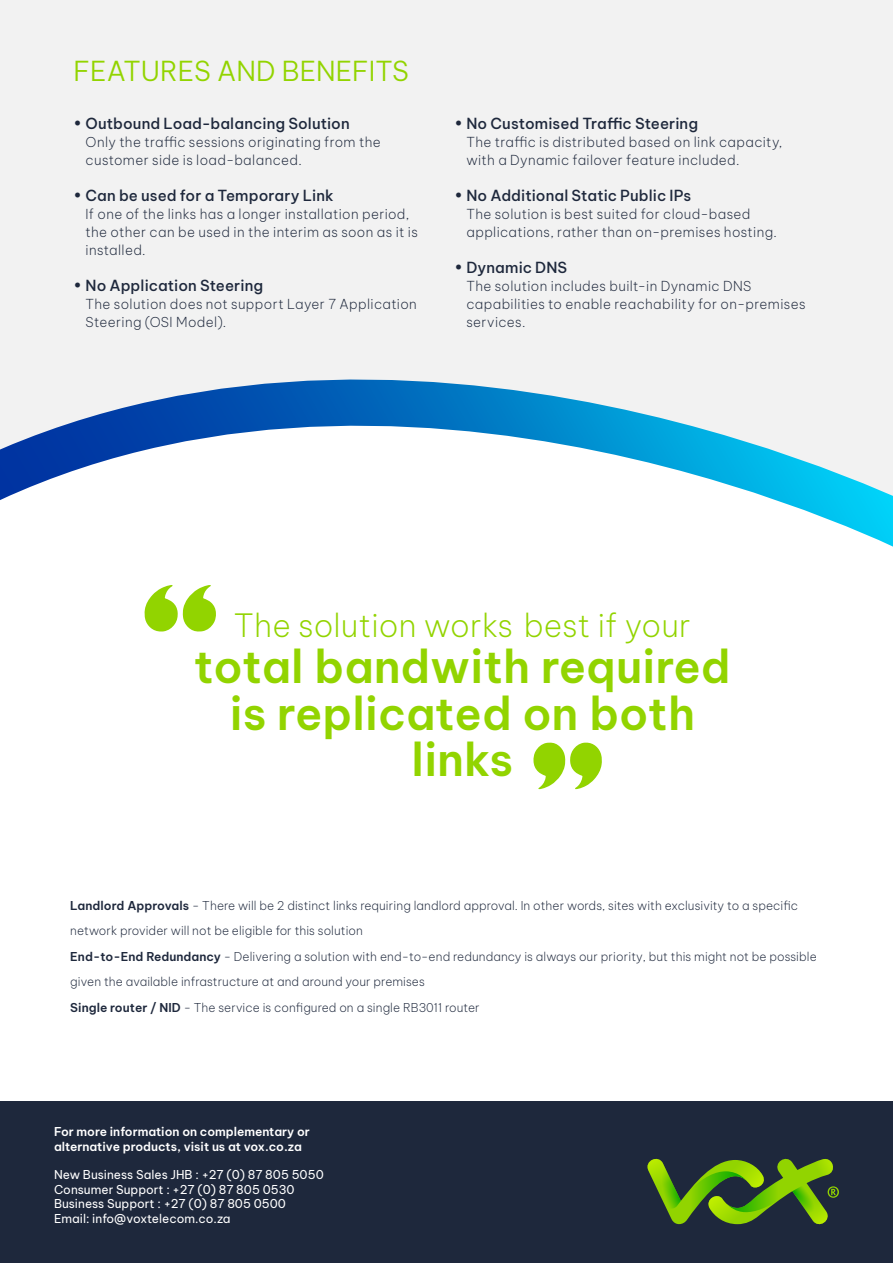
<style>
.page{position:relative;width:893px;height:1263px;background:#fff}
.page>*{position:absolute;margin:0;border:0;box-sizing:border-box;transform-origin:0 0}
.t1{font:600 45px/46.5px "Be Vietnam Pro";color:#92d400;text-align:center}
.t2{font:200 31.5px "Be Vietnam Pro";letter-spacing:.005em;color:#92d400}
.t3{font:300 27px "Be Vietnam Pro";color:#92d400}
.t4{font:500 15px "Be Vietnam Pro";letter-spacing:.005em;color:#1e283c}
.t5{font:200 13.5px/18px "Be Vietnam Pro";letter-spacing:.025em;color:#1e283c}
.t6{font:200 12px/25.5px "Be Vietnam Pro";letter-spacing:.005em;color:#1e283c}
.t7{font:12px "Be Vietnam Pro";color:#fff}
.t8{font:600 12px "Be Vietnam Pro";color:#fff}
.s1{font-weight:600}
</style>
<div class="page">
<div style="left:0;top:0;width:893px;height:376px;background:#f2f2f2"></div>
<svg style="left:0;top:376px;width:893px;height:171px"></svg>
<svg style="left:533px;top:742px;width:69px;height:47px"></svg>
<svg style="left:144px;top:585px;width:72px;height:47px"></svg>
<div style="left:0;top:1101px;width:893px;height:162px;background:#1e283c"></div>
<svg style="left:647px;top:1158px;width:192px;height:67px"></svg>
<p class="t3" style="left:74px;top:49px;width:337px">FEATURES AND BENEFITS</p>
<p class="t4" style="left:74px;top:111px;width:278px">• Outbound Load-balancing Solution</p>
<p class="t5" style="left:86px;top:132px;width:297px">Only the traffic sessions originating from the customer side is load-balanced.</p>
<p class="t4" style="left:74px;top:183px;width:262px">• Can be used for a Temporary Link</p>
<p class="t5" style="left:86px;top:204px;width:334px">If one of the links has a longer installation period, the other can be used in the interim as soon as it is installed.</p>
<p class="t4" style="left:74px;top:273px;width:191px">• No Application Steering</p>
<p class="t5" style="left:86px;top:294px;width:333px">The solution does not support Layer 7 Application<br>Steering (OSI Model).</p>
<p class="t4" style="left:454px;top:111px;width:245px">• No Customised Traffic Steering</p>
<p class="t5" style="left:466px;top:132px;width:318px">The traffic is distributed based on link capacity, with a Dynamic failover feature included.</p>
<p class="t4" style="left:454px;top:183px;width:238px">• No Additional Static Public IPs</p>
<p class="t5" style="left:466px;top:204px;width:312px">The solution is best suited for cloud-based applications, rather than on-premises hosting.</p>
<p class="t4" style="left:454px;top:255px;width:114px">• Dynamic DNS</p>
<p class="t5" style="left:466px;top:276px;width:341px">The solution includes built-in Dynamic DNS capabilities to enable reachability for on-premises services.</p>
<p class="t2" style="left:234px;top:600px;width:459px">The solution works best if your</p>
<p class="t1" style="left:194px;top:639px;width:538px">total bandwith required is replicated on both links</p>
<p class="t6" style="left:70px;top:892px;width:729px"><span class="s1">Landlord Approvals</span> - There will be 2 distinct links requiring landlord approval. In other words, sites with exclusivity to a specific network provider will not be eligible for this solution</p>
<p class="t6" style="left:70px;top:943px;width:748px"><span class="s1">End-to-End Redundancy</span> - Delivering a solution with end-to-end redundancy is always our priority, but this might not be possible given the available infrastructure at and around your premises</p>
<p class="t6" style="left:70px;top:994px;width:411px"><span class="s1">Single router / NID</span> - The service is configured on a single RB3011 router</p>
<p class="t8" style="left:54px;top:1122px;width:257px">For more information on complementary or</p>
<p class="t8" style="left:54px;top:1136px;width:249px">alternative products, visit us at vox.co.za</p>
<p class="t7" style="left:54px;top:1165px;width:271px">New Business Sales JHB : +27 (0) 87 805 5050</p>
<p class="t7" style="left:54px;top:1179px;width:242px">Consumer Support : +27 (0) 87 805 0530</p>
<p class="t7" style="left:54px;top:1194px;width:233px">Business Support : +27 (0) 87 805 0500</p>
<p class="t7" style="left:54px;top:1208px;width:178px">Email: info@voxtelecom.co.za</p>
</div>
